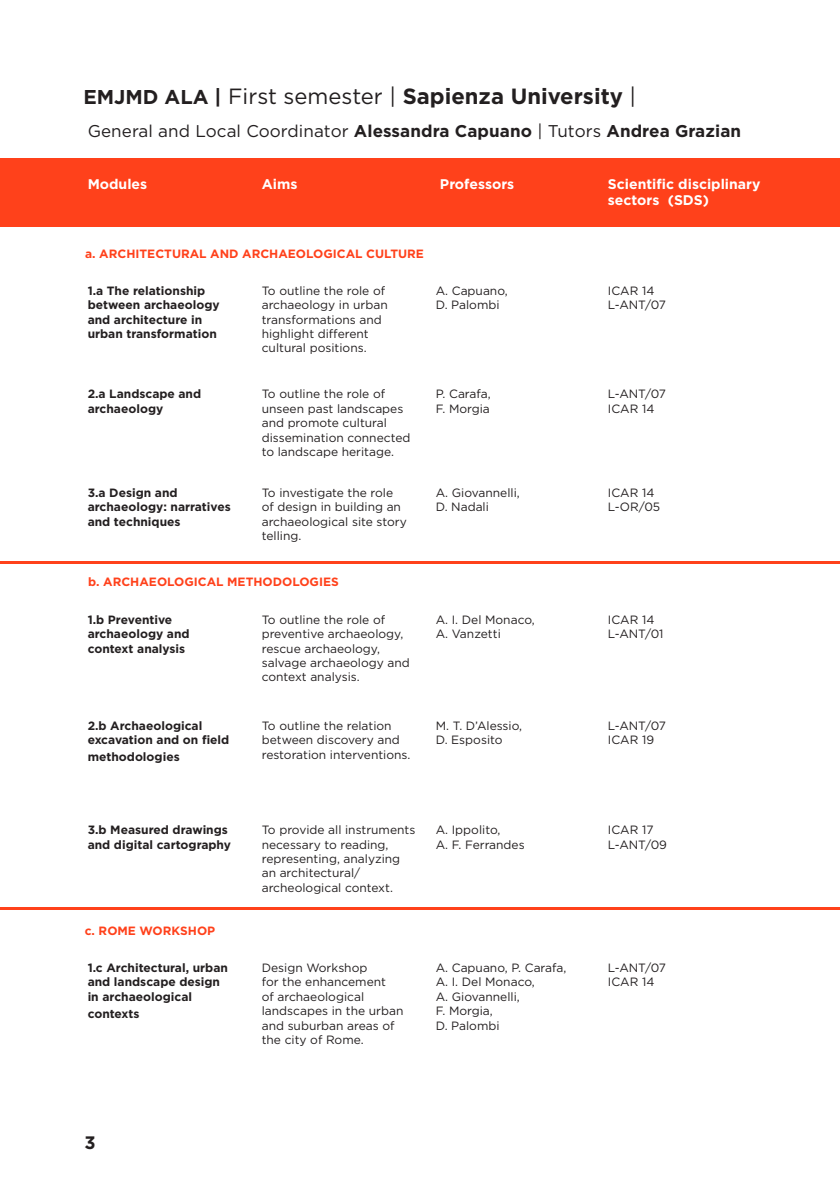
<style>
.page{position:relative;width:840px;height:1191px;background:#fff}
.page>*{position:absolute;margin:0;border:0;box-sizing:border-box;transform-origin:0 0}
.t1{font:700 22px "Gotham";color:#231f20}
.t2{font:700 18px "Gotham";color:#231f20}
.t3{font:17px "Gotham";letter-spacing:.005em;color:#231f20}
.t4{font:700 14px/16.8px "Gotham";color:#fff}
.t5{font:12px/14.4px "Gotham";color:#231f20}
.t6{font:700 12px/14.4px "Gotham";color:#231f20}
.t7{font:700 12px "Gotham";color:#ff411b}
.s1{font-size:20px}
.s2{font-weight:400}
.s3{font-weight:700}
</style>
<div class="page">
<div style="left:0;top:158px;width:839px;height:68px;background:#ff411b"></div>
<hr style="left:0;top:561px;width:839px;height:3px;background:#ff411b">
<hr style="left:0;top:907px;width:839px;height:3px;background:#ff411b">
<h1 class="t1" style="left:83px;top:81px;width:554px"><span class="s1">EMJMD ALA |</span> <span class="s2">First semester |</span> Sapienza University <span class="s2">|</span></h1>
<h3 class="t3" style="left:88px;top:120px;width:654px">General and Local Coordinator <span class="s3">Alessandra Capuano</span> | Tutors <span class="s3">Andrea Grazian</span></h3>
<p class="t4" style="left:88px;top:175px;width:61px">Modules</p>
<p class="t4" style="left:261px;top:175px;width:37px">Aims</p>
<p class="t4" style="left:439px;top:175px;width:76px">Professors</p>
<p class="t4" style="left:607px;top:175px;width:154px">Scientific disciplinary sectors (SDS)</p>
<p class="t7" style="left:85px;top:246px;width:340px">a. ARCHITECTURAL AND ARCHAEOLOGICAL CULTURE</p>
<p class="t6" style="left:88px;top:283px;width:133px">1.a The relationship between archaeology and architecture in urban transformation</p>
<p class="t6" style="left:88px;top:387px;width:115px">2.a Landscape and archaeology</p>
<p class="t6" style="left:88px;top:485px;width:144px">3.a Design and archaeology: narratives and techniques</p>
<p class="t5" style="left:261px;top:283px;width:127px">To outline the role of archaeology in urban transformations and highlight different cultural positions.</p>
<p class="t5" style="left:261px;top:387px;width:150px">To outline the role of unseen past landscapes and promote cultural dissemination connected to landscape heritage.</p>
<p class="t5" style="left:261px;top:485px;width:146px">To investigate the role of design in building an archaeological site story telling.</p>
<p class="t5" style="left:435px;top:283px;width:73px">A. Capuano,<br>D. Palombi</p>
<p class="t5" style="left:435px;top:387px;width:56px">P. Carafa,<br>F. Morgia</p>
<p class="t5" style="left:435px;top:485px;width:85px">A. Giovannelli,<br>D. Nadali</p>
<p class="t5" style="left:607px;top:283px;width:60px">ICAR 14<br>L-ANT/07</p>
<p class="t5" style="left:607px;top:387px;width:60px">L-ANT/07<br>ICAR 14</p>
<p class="t5" style="left:607px;top:485px;width:54px">ICAR 14<br>L-OR/05</p>
<p class="t7" style="left:88px;top:574px;width:252px">b. ARCHAEOLOGICAL METHODOLOGIES</p>
<p class="t6" style="left:88px;top:612px;width:103px">1.b Preventive archaeology and context analysis</p>
<p class="t5" style="left:261px;top:612px;width:149px">To outline the role of preventive archaeology, rescue archaeology, salvage archaeology and context analysis.</p>
<p class="t5" style="left:435px;top:612px;width:100px">A. I. Del Monaco,<br>A. Vanzetti</p>
<p class="t5" style="left:607px;top:612px;width:57px">ICAR 14<br>L-ANT/01</p>
<p class="t6" style="left:88px;top:718px;width:143px">2.b Archaeological excavation and on field</p>
<p class="t6" style="left:88px;top:749px;width:93px">methodologies</p>
<p class="t5" style="left:261px;top:718px;width:150px">To outline the relation between discovery and restoration interventions.</p>
<p class="t5" style="left:435px;top:718px;width:88px">M. T. D’Alessio,<br>D. Esposito</p>
<p class="t5" style="left:607px;top:718px;width:60px">L-ANT/07<br>ICAR 19</p>
<p class="t6" style="left:88px;top:822px;width:145px">3.b Measured drawings and digital cartography</p>
<p class="t5" style="left:261px;top:822px;width:155px">To provide all instruments necessary to reading, representing, analyzing an architectural/ archeological context.</p>
<p class="t5" style="left:435px;top:822px;width:90px">A. Ippolito,<br>A. F. Ferrandes</p>
<p class="t5" style="left:607px;top:822px;width:61px">ICAR 17<br>L-ANT/09</p>
<p class="t7" style="left:85px;top:922px;width:132px">c. ROME WORKSHOP</p>
<p class="t6" style="left:88px;top:960px;width:142px">1.c Architectural, urban and landscape design in archaeological</p>
<p class="t6" style="left:88px;top:1006px;width:53px">contexts</p>
<p class="t5" style="left:261px;top:960px;width:143px">Design Workshop<br>for the enhancement<br>of archaeological landscapes in the urban and suburban areas of the city of Rome.</p>
<p class="t5" style="left:435px;top:960px;width:132px">A. Capuano, P. Carafa,<br>A. I. Del Monaco,<br>A. Giovannelli,<br>F. Morgia,<br>D. Palombi</p>
<p class="t5" style="left:607px;top:960px;width:60px">L-ANT/07<br>ICAR 14</p>
<h2 class="t2" style="left:85px;top:1130px;width:13px">3</h2>
</div>
